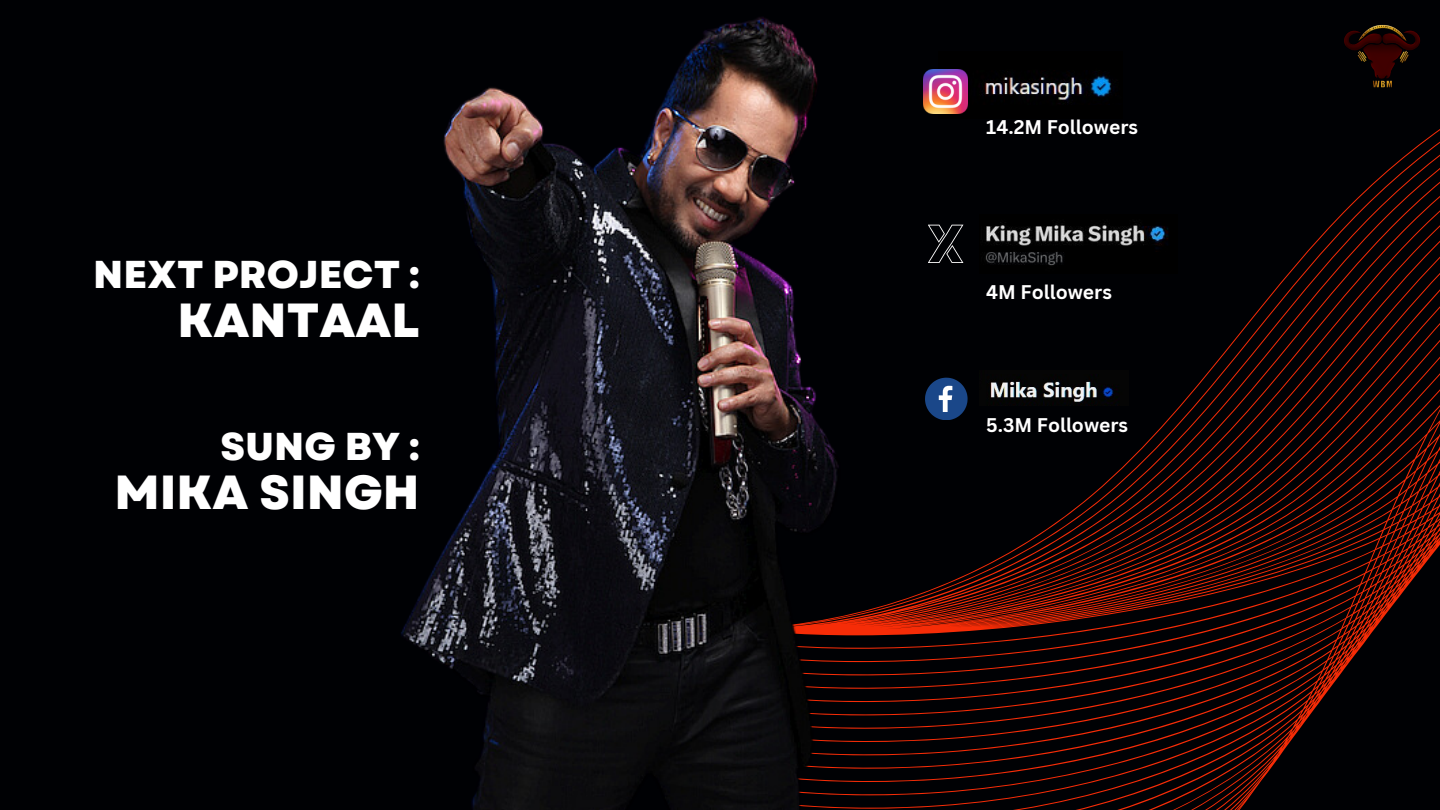
<style>
.page{position:relative;width:1440px;height:810px;background:#000104}
.page>*{position:absolute;margin:0;border:0;box-sizing:border-box;transform-origin:0 0}
.t1{font:800 47.8px "Garet";color:#fff}
.t2{font:800 38.8px "Garet";color:#fff}
.t3{font:700 19.3px "Canva Sans";color:#fff}
</style>
<div class="page">
<svg style="left:1047px;top:129px;width:393px;height:681px"></svg>
<img style="left:401px;top:17px;width:646px;height:793px">
<img style="left:1344px;top:25px;width:76px;height:63px">
<img style="left:979px;top:214px;width:198px;height:60px">
<img style="left:938px;top:52px;width:174px;height:66px">
<img style="left:924px;top:69px;width:44px;height:44px">
<svg style="left:928px;top:225px;width:35px;height:38px"></svg>
<img style="left:979px;top:371px;width:149px;height:34px">
<svg style="left:925px;top:378px;width:43px;height:42px"></svg>
<p class="t2" style="left:93px;top:247px;width:328px">NEXT PROJECT :</p>
<p class="t1" style="left:177px;top:286px;width:244px">KANTAAL</p>
<p class="t2" style="left:220px;top:418px;width:201px">SUNG BY :</p>
<p class="t1" style="left:114px;top:458px;width:307px">MIKA SINGH</p>
<p class="t3" style="left:986px;top:113px;width:153px">14.2M Followers</p>
<p class="t3" style="left:986px;top:279px;width:127px">4M Followers</p>
<p class="t3" style="left:986px;top:412px;width:143px">5.3M Followers</p>
</div>
